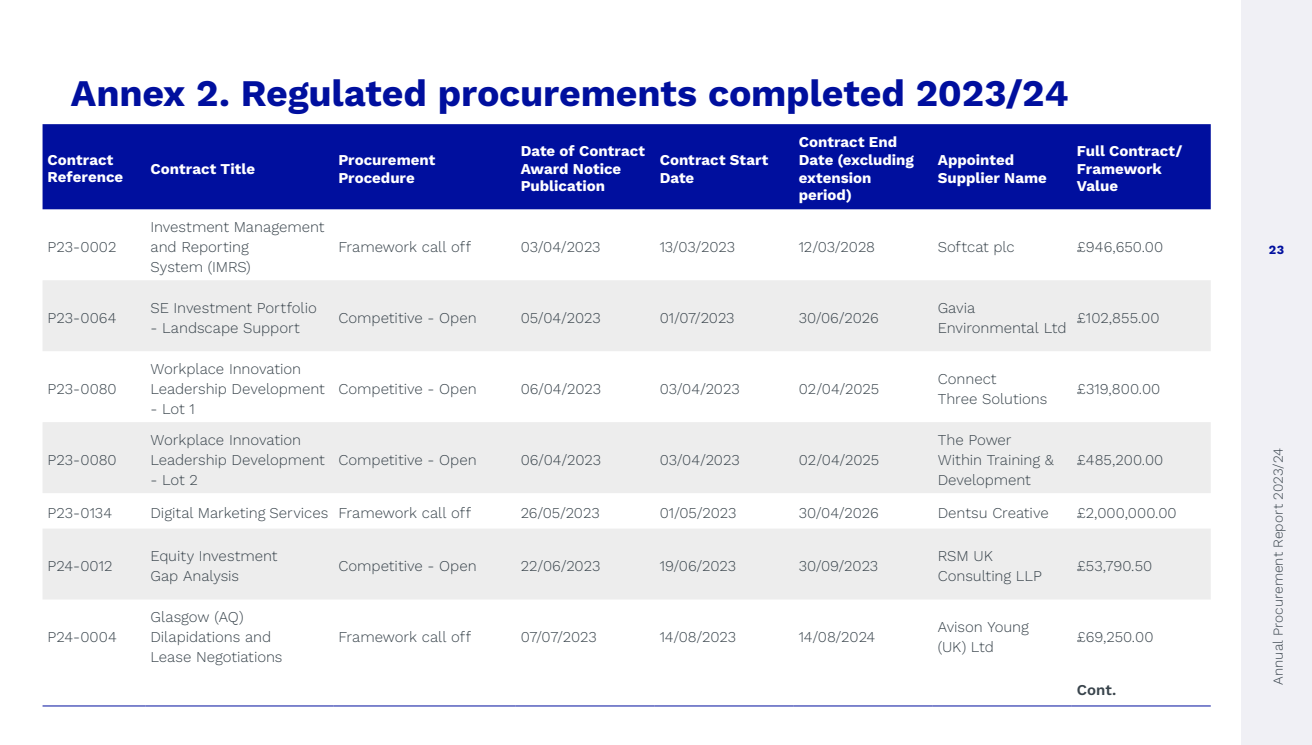
<style>
.page{position:relative;width:1312px;height:745px;background:#fff}
.page>*{position:absolute;margin:0;border:0;box-sizing:border-box;transform-origin:0 0}
.Heading_2{font:700 37.5px "Work Sans";letter-spacing:-.005em;color:#000f9e}
.TAble_BODY_NOT_Aligned{font:300 15px/20px "Work Sans";letter-spacing:-.005em;color:#39444c}
.Table-HeadeR_WHITE{font:700 15px/17.5px "Work Sans";color:#fff}
.TAble_BODY_NOT_Aligned-2{font:600 15px "Work Sans";color:#39444c}
.t1{font:300 13.75px "Work Sans";color:#39444c}
.t2{font:700 12.5px "Work Sans";color:#000f9e}
</style>
<div class="page">
<div style="left:1240px;top:0;width:71px;height:744px;background:#f0f0f5"></div>
<div style="left:43px;top:124px;width:1167px;height:85px;background:#000f9e"></div>
<svg style="left:43px;top:280px;width:1167px;height:319px;fill:#ededed"></svg>
<hr style="left:43px;top:705px;width:102px;height:1px;background:#000f9e">
<hr style="left:145px;top:705px;width:188px;height:1px;background:#000f9e">
<hr style="left:333px;top:705px;width:182px;height:1px;background:#000f9e">
<hr style="left:515px;top:705px;width:139px;height:1px;background:#000f9e">
<hr style="left:654px;top:705px;width:139px;height:1px;background:#000f9e">
<hr style="left:793px;top:705px;width:139px;height:1px;background:#000f9e">
<hr style="left:932px;top:705px;width:139px;height:1px;background:#000f9e">
<hr style="left:1071px;top:705px;width:139px;height:1px;background:#000f9e">
<h2 class="Heading_2" style="left:71px;top:65px;width:999px">Annex 2. Regulated procurements completed 2023/24</h2>
<p class="Table-HeadeR_WHITE" style="left:48px;top:150px;width:67px">Contract</p>
<p class="Table-HeadeR_WHITE" style="left:48px;top:168px;width:77px">Reference</p>
<p class="TAble_BODY_NOT_Aligned" style="left:48px;top:236px;width:70px">P23-0002</p>
<p class="TAble_BODY_NOT_Aligned" style="left:48px;top:307px;width:70px">P23-0064</p>
<p class="TAble_BODY_NOT_Aligned" style="left:48px;top:378px;width:71px">P23-0080</p>
<p class="TAble_BODY_NOT_Aligned" style="left:48px;top:448px;width:71px">P23-0080</p>
<p class="Table-HeadeR_WHITE" style="left:150px;top:159px;width:106px">Contract Title</p>
<p class="Table-HeadeR_WHITE" style="left:338px;top:150px;width:98px">Procurement<br>Procedure</p>
<p class="Table-HeadeR_WHITE" style="left:520px;top:142px;width:126px">Date of Contract<br>Award Notice<br>Publication</p>
<p class="Table-HeadeR_WHITE" style="left:659px;top:150px;width:110px">Contract Start<br>Date</p>
<p class="Table-HeadeR_WHITE" style="left:798px;top:133px;width:117px">Contract End<br>Date (excluding extension period)</p>
<p class="Table-HeadeR_WHITE" style="left:937px;top:150px;width:111px">Appointed<br>Supplier Name</p>
<p class="Table-HeadeR_WHITE" style="left:1076px;top:142px;width:107px">Full Contract/<br>Framework<br>Value</p>
<p class="TAble_BODY_NOT_Aligned" style="left:150px;top:216px;width:175px">Investment Management and Reporting<br>System (IMRS)</p>
<p class="TAble_BODY_NOT_Aligned" style="left:150px;top:297px;width:168px">SE Investment Portfolio</p>
<p class="TAble_BODY_NOT_Aligned" style="left:150px;top:317px;width:151px">- Landscape Support</p>
<p class="TAble_BODY_NOT_Aligned" style="left:150px;top:358px;width:176px">Workplace Innovation<br>Leadership Development</p>
<p class="TAble_BODY_NOT_Aligned" style="left:150px;top:398px;width:46px">- Lot 1</p>
<p class="TAble_BODY_NOT_Aligned" style="left:150px;top:428px;width:176px">Workplace Innovation<br>Leadership Development</p>
<p class="TAble_BODY_NOT_Aligned" style="left:150px;top:468px;width:49px">- Lot 2</p>
<p class="TAble_BODY_NOT_Aligned" style="left:338px;top:236px;width:134px">Framework call off</p>
<p class="TAble_BODY_NOT_Aligned" style="left:520px;top:236px;width:81px">03/04/2023</p>
<p class="TAble_BODY_NOT_Aligned" style="left:659px;top:236px;width:77px">13/03/2023</p>
<p class="TAble_BODY_NOT_Aligned" style="left:798px;top:236px;width:78px">12/03/2028</p>
<p class="TAble_BODY_NOT_Aligned" style="left:937px;top:236px;width:78px">Softcat plc</p>
<p class="TAble_BODY_NOT_Aligned" style="left:1076px;top:236px;width:88px">£946,650.00</p>
<p class="TAble_BODY_NOT_Aligned" style="left:338px;top:307px;width:140px">Competitive - Open</p>
<p class="TAble_BODY_NOT_Aligned" style="left:520px;top:307px;width:81px">05/04/2023</p>
<p class="TAble_BODY_NOT_Aligned" style="left:659px;top:307px;width:76px">01/07/2023</p>
<p class="TAble_BODY_NOT_Aligned" style="left:798px;top:307px;width:81px">30/06/2026</p>
<p class="TAble_BODY_NOT_Aligned" style="left:937px;top:297px;width:130px">Gavia<br>Environmental Ltd</p>
<p class="TAble_BODY_NOT_Aligned" style="left:1076px;top:307px;width:84px">£102,855.00</p>
<p class="TAble_BODY_NOT_Aligned" style="left:338px;top:378px;width:140px">Competitive - Open</p>
<p class="TAble_BODY_NOT_Aligned" style="left:520px;top:378px;width:82px">06/04/2023</p>
<p class="TAble_BODY_NOT_Aligned" style="left:659px;top:378px;width:81px">03/04/2023</p>
<p class="TAble_BODY_NOT_Aligned" style="left:798px;top:378px;width:82px">02/04/2025</p>
<p class="TAble_BODY_NOT_Aligned" style="left:937px;top:368px;width:111px">Connect<br>Three Solutions</p>
<p class="TAble_BODY_NOT_Aligned" style="left:1076px;top:378px;width:85px">£319,800.00</p>
<p class="TAble_BODY_NOT_Aligned" style="left:338px;top:448px;width:140px">Competitive - Open</p>
<p class="TAble_BODY_NOT_Aligned" style="left:520px;top:448px;width:82px">06/04/2023</p>
<p class="TAble_BODY_NOT_Aligned" style="left:659px;top:448px;width:81px">03/04/2023</p>
<p class="TAble_BODY_NOT_Aligned" style="left:798px;top:448px;width:82px">02/04/2025</p>
<p class="TAble_BODY_NOT_Aligned" style="left:937px;top:428px;width:117px">The Power<br>Within Training &amp;<br>Development</p>
<p class="TAble_BODY_NOT_Aligned" style="left:1076px;top:448px;width:88px">£485,200.00</p>
<p class="TAble_BODY_NOT_Aligned" style="left:48px;top:502px;width:66px">P23-0134</p>
<p class="TAble_BODY_NOT_Aligned" style="left:150px;top:502px;width:179px">Digital Marketing Services</p>
<p class="TAble_BODY_NOT_Aligned" style="left:338px;top:502px;width:134px">Framework call off</p>
<p class="TAble_BODY_NOT_Aligned" style="left:520px;top:502px;width:80px">26/05/2023</p>
<p class="TAble_BODY_NOT_Aligned" style="left:659px;top:502px;width:78px">01/05/2023</p>
<p class="TAble_BODY_NOT_Aligned" style="left:798px;top:502px;width:82px">30/04/2026</p>
<p class="TAble_BODY_NOT_Aligned" style="left:937px;top:502px;width:112px">Dentsu Creative</p>
<p class="TAble_BODY_NOT_Aligned" style="left:1076px;top:502px;width:101px">£2,000,000.00</p>
<p class="TAble_BODY_NOT_Aligned" style="left:48px;top:555px;width:66px">P24-0012</p>
<p class="TAble_BODY_NOT_Aligned" style="left:150px;top:545px;width:128px">Equity Investment<br>Gap Analysis</p>
<p class="TAble_BODY_NOT_Aligned" style="left:338px;top:555px;width:140px">Competitive - Open</p>
<p class="TAble_BODY_NOT_Aligned" style="left:520px;top:555px;width:81px">22/06/2023</p>
<p class="TAble_BODY_NOT_Aligned" style="left:659px;top:555px;width:78px">19/06/2023</p>
<p class="TAble_BODY_NOT_Aligned" style="left:798px;top:555px;width:81px">30/09/2023</p>
<p class="TAble_BODY_NOT_Aligned" style="left:937px;top:545px;width:106px">RSM UK<br>Consulting LLP</p>
<p class="TAble_BODY_NOT_Aligned" style="left:1076px;top:555px;width:77px">£53,790.50</p>
<p class="TAble_BODY_NOT_Aligned" style="left:48px;top:626px;width:71px">P24-0004</p>
<p class="TAble_BODY_NOT_Aligned" style="left:150px;top:606px;width:133px">Glasgow (AQ)<br>Dilapidations and<br>Lease Negotiations</p>
<p class="TAble_BODY_NOT_Aligned" style="left:338px;top:626px;width:134px">Framework call off</p>
<p class="TAble_BODY_NOT_Aligned" style="left:520px;top:626px;width:78px">07/07/2023</p>
<p class="TAble_BODY_NOT_Aligned" style="left:659px;top:626px;width:78px">14/08/2023</p>
<p class="TAble_BODY_NOT_Aligned" style="left:798px;top:626px;width:78px">14/08/2024</p>
<p class="TAble_BODY_NOT_Aligned" style="left:937px;top:616px;width:93px">Avison Young (UK) Ltd</p>
<p class="TAble_BODY_NOT_Aligned" style="left:1076px;top:626px;width:78px">£69,250.00</p>
<p class="TAble_BODY_NOT_Aligned-2" style="left:1076px;top:678px;width:41px">Cont.</p>
<p class="t2" style="left:1268px;top:240px;width:17px">23</p>
<p class="t1" style="left:1267px;top:684px;width:238px;rotate:-90deg">Annual Procurement Report 2023/24</p>
</div>
